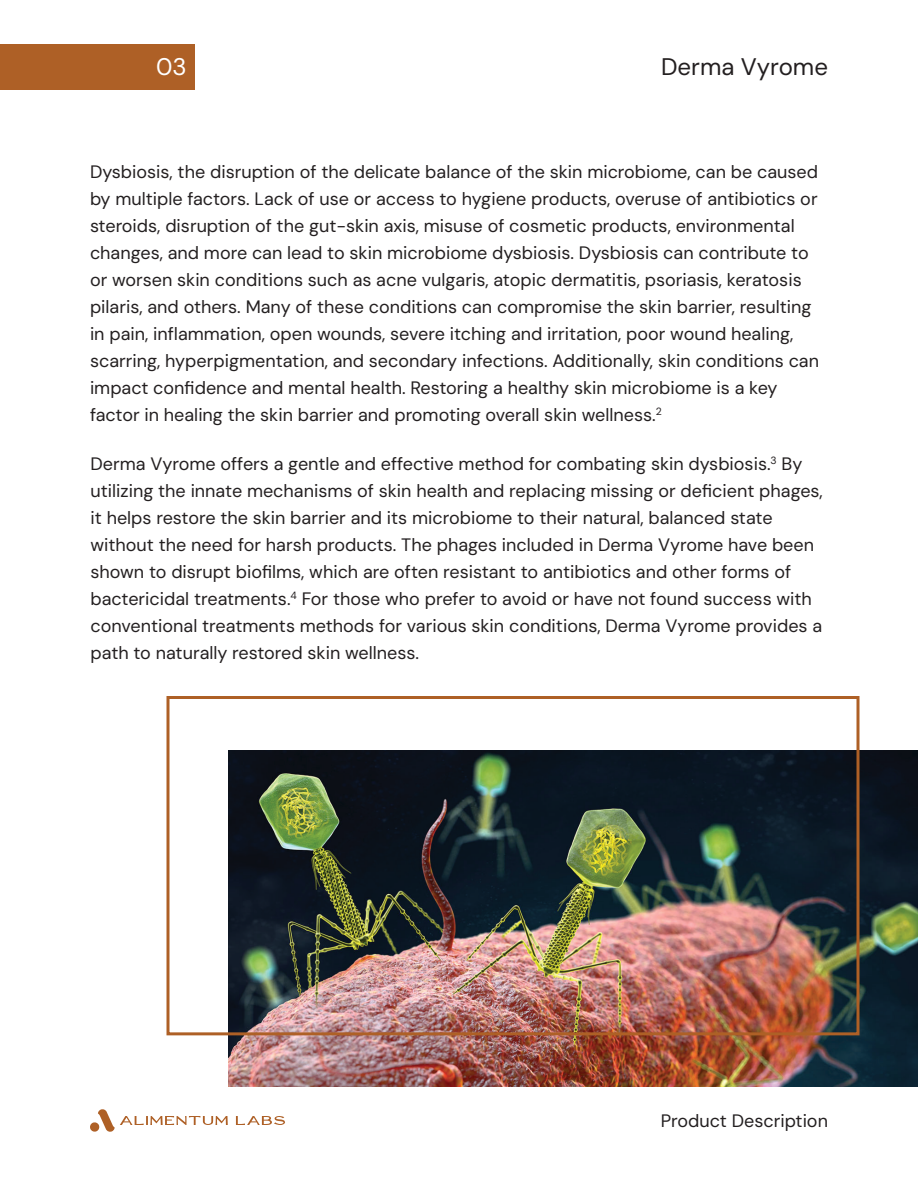
<style>
.page{position:relative;width:918px;height:1188px;background:#fff}
.page>*{position:absolute;margin:0;border:0;box-sizing:border-box;transform-origin:0 0}
.t1{font:24px "DM Sans";color:#231f20}
.t2{font:24px "DM Sans";color:#fff}
.t3{font:18px/27px "DM Sans";color:#231f20}
</style>
<div class="page">
<hr style="left:0;top:45px;width:918px;height:1px;background:#7ec241">
<hr style="left:0;top:90px;width:918px;height:1px;background:#7ec241">
<hr style="left:0;top:1143px;width:918px;height:1px;background:#7ec241">
<hr style="left:0;top:1098px;width:918px;height:1px;background:#7ec241">
<hr style="left:90px;top:0;width:1px;height:1188px;background:#7ec241">
<hr style="left:828px;top:0;width:1px;height:1188px;background:#7ec241">
<div style="left:0;top:45px;width:195px;height:45px;background:#ae6026"></div>
<svg style="left:90px;top:1109px;width:195px;height:23px"></svg>
<img style="left:228px;top:750px;width:690px;height:337px">
<div style="left:166px;top:696px;width:694px;height:339px;border:3px solid #ae6026"></div>
<h1 class="t2" style="left:156px;top:51px;width:32px">03</h1>
<h1 class="t1" style="left:661px;top:51px;width:168px">Derma Vyrome</h1>
<p class="t3" style="left:90px;top:158px;width:731px">Dysbiosis, the disruption of the delicate balance of the skin microbiome, can be caused by multiple factors. Lack of use or access to hygiene products, overuse of antibiotics or steroids, disruption of the gut-skin axis, misuse of cosmetic products, environmental changes, and more can lead to skin microbiome dysbiosis. Dysbiosis can contribute to or worsen skin conditions such as acne vulgaris, atopic dermatitis, psoriasis, keratosis pilaris, and others. Many of these conditions can compromise the skin barrier, resulting in pain, inflammation, open wounds, severe itching and irritation, poor wound healing, scarring, hyperpigmentation, and secondary infections. Additionally, skin conditions can impact confidence and mental health. Restoring a healthy skin microbiome is a key factor in healing the skin barrier and promoting overall skin wellness.<sup>2</sup></p>
<p class="t3" style="left:91px;top:451px;width:734px">Derma Vyrome offers a gentle and effective method for combating skin dysbiosis.<sup>3</sup> By utilizing the innate mechanisms of skin health and replacing missing or deficient phages, it helps restore the skin barrier and its microbiome to their natural, balanced state without the need for harsh products. The phages included in Derma Vyrome have been shown to disrupt biofilms, which are often resistant to antibiotics and other forms of bactericidal treatments.<sup>4</sup> For those who prefer to avoid or have not found success with conventional treatments methods for various skin conditions, Derma Vyrome provides a path to naturally restored skin wellness.</p>
<p class="t3" style="left:661px;top:1107px;width:169px">Product Description</p>
</div>
